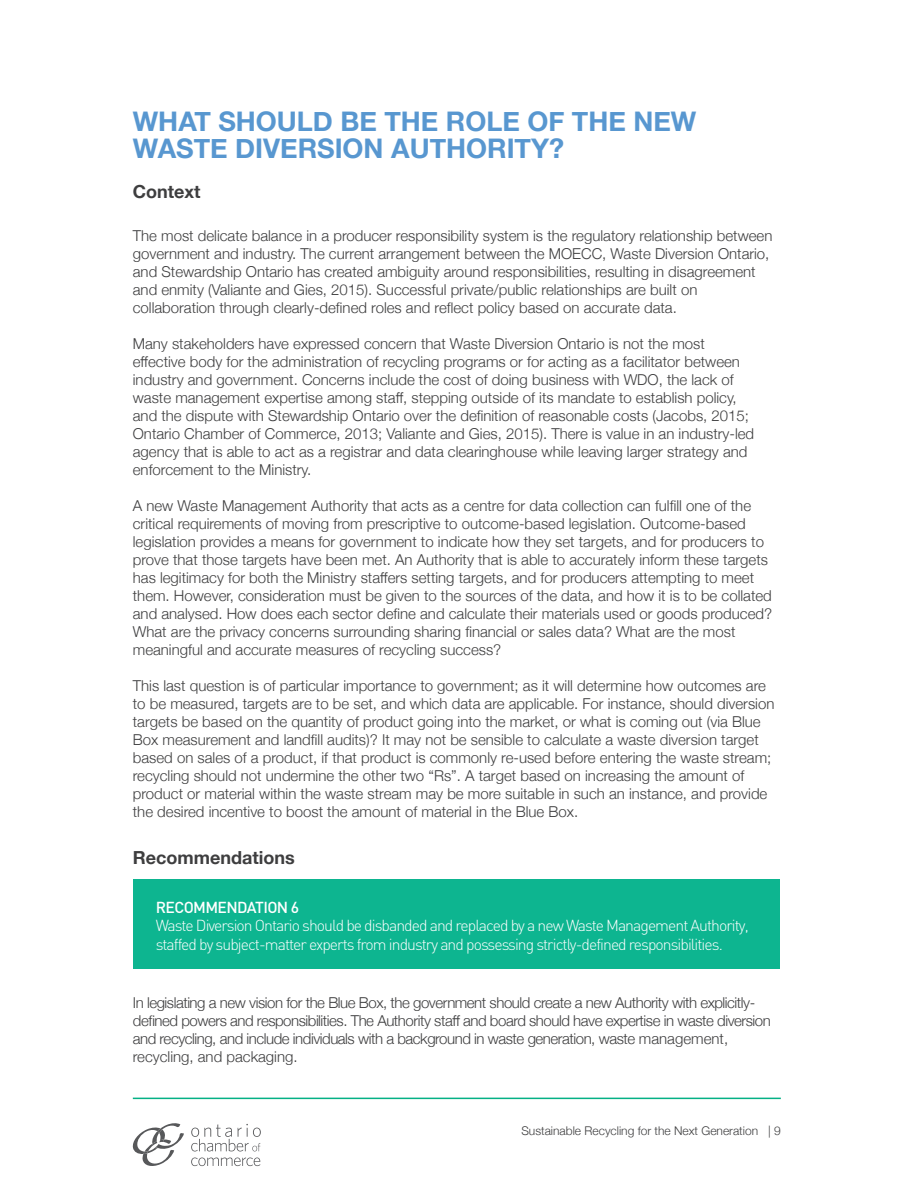
<style>
.page{position:relative;width:918px;height:1188px;background:#fff}
.page>*{position:absolute;margin:0;border:0;box-sizing:border-box;transform-origin:0 0}
.t1{font:700 27px "Helvetica Neue";color:#5897d0}
.t2{font:700 18px "Helvetica Neue";color:#3e3e3f}
.t3{font:300 15.75px/18.9px "DIN";letter-spacing:-.06em;color:#fff}
.t4{font:500 15.75px "DIN";letter-spacing:-.04em;color:#fff}
.t5{font:300 15px/18px "Helvetica Neue";color:#3e3e3f}
.t6{font:300 15px/18px "Helvetica Neue";letter-spacing:-.03em;color:#3e3e3f}
.t7{font:300 12px "Helvetica Neue";color:#3e3e3f}
</style>
<div class="page">
<hr style="left:133px;top:1098px;width:648px;height:1px;background:#05b085">
<svg style="left:191px;top:1124px;width:70px;height:28px"></svg>
<svg style="left:191px;top:1158px;width:69px;height:8px"></svg>
<svg style="left:133px;top:1123px;width:51px;height:43px"></svg>
<div style="left:133px;top:879px;width:646px;height:90px;background:#0db590"></div>
<h1 class="t1" style="left:133px;top:100px;width:44px">WHAT</h1>
<h1 class="t1" style="left:218px;top:100px;width:38px">SHOUL</h1>
<h1 class="t1" style="left:313px;top:100px;width:91px">D BE THE</h1>
<h1 class="t1" style="left:446px;top:100px;width:38px">ROLE</h1>
<h1 class="t1" style="left:527px;top:100px;width:64px">OF THE</h1>
<h1 class="t1" style="left:633px;top:100px;width:64px">NE W</h1>
<h1 class="t1" style="left:133px;top:127px;width:218px">WASTE DIVERSION</h1>
<h1 class="t1" style="left:391px;top:127px;width:21px">AUTHO</h1>
<h1 class="t1" style="left:487px;top:127px;width:78px">RITY?</h1>
<p class="t2" style="left:133px;top:177px;width:69px">Context</p>
<p class="t5" style="left:133px;top:226px;width:641px">The most delicate balance in a producer responsibility system is the regulatory relationship between government and industry. The current arrangement between the MOECC, Waste Diversion Ontario, and Stewardship Ontario has created ambiguity around responsibilities, resulting in disagreement and enmity (Valiante and Gies, 2015). Successful private/public relationships are built on collaboration through clearly-defined roles and reflect policy based on accurate data.</p>
<p class="t5" style="left:133px;top:334px;width:623px">Many stakeholders have expressed concern that Waste Diversion Ontario is not the most effective body for the administration of recycling programs or for acting as a facilitator between industry and government. Concerns include the cost of doing business with WDO, the lack of waste management expertise among staff, stepping outside of its mandate to establish policy, and the dispute with Stewardship Ontario over the definition of reasonable costs (Jacobs, 2015; Ontario Chamber of Commerce, 2013; Valiante and Gies, 2015). There is value in an industry-led agency that is able to act as a registrar and data clearinghouse while leaving larger strategy and enforcement to the Ministry.</p>
<p class="t5" style="left:133px;top:496px;width:641px">A new Waste Management Authority that acts as a centre for data collection can fulfill one of the critical requirements of moving from prescriptive to outcome-based legislation. Outcome-based legislation provides a means for government to indicate how they set targets, and for producers to prove that those targets have been met. An Authority that is able to accurately inform these targets has legitimacy for both the Ministry staffers setting targets, and for producers attempting to meet them. However, consideration must be given to the sources of the data, and how it is to be collated and analysed. How does each sector define and calculate their materials used or goods produced?<br>What are the privacy concerns surrounding sharing financial or sales data? What are the most meaningful and accurate measures of recycling success?</p>
<p class="t5" style="left:133px;top:676px;width:643px">This last question is of particular importance to government; as it will determine how outcomes are to be measured, targets are to be set, and which data are applicable. For instance, should diversion targets be based on the quantity of product going into the market, or what is coming out (via Blue Box measurement and landfill audits)? It may not be sensible to calculate a waste diversion target based on sales of a product, if that product is commonly re-used before entering the waste stream; recycling should not undermine the other two “Rs”. A target based on increasing the amount of product or material within the waste stream may be more suitable in such an instance, and provide the desired incentive to boost the amount of material in the Blue Box.</p>
<p class="t2" style="left:133px;top:843px;width:163px">Recommendations</p>
<p class="t4" style="left:156px;top:897px;width:145px">RECOMMENDATION 6</p>
<p class="t3" style="left:156px;top:916px;width:594px">Waste Diversion Ontario should be disbanded and replaced by a new Waste Management Authority, staffed by subject-matter experts from industry and possessing strictly-defined responsibilities.</p>
<p class="t6" style="left:133px;top:993px;width:640px">In legislating a new vision for the Blue Box, the government should create a new Authority with explicitly&shy;defined powers and responsibilities. The Authority staff and board should have expertise in waste diversion and recycling, and include individuals with a background in waste generation, waste management, recycling, and packaging.</p>
<p class="t7" style="left:521px;top:1121px;width:261px">Sustainable Recycling for the Next Generation | 9</p>
</div>
